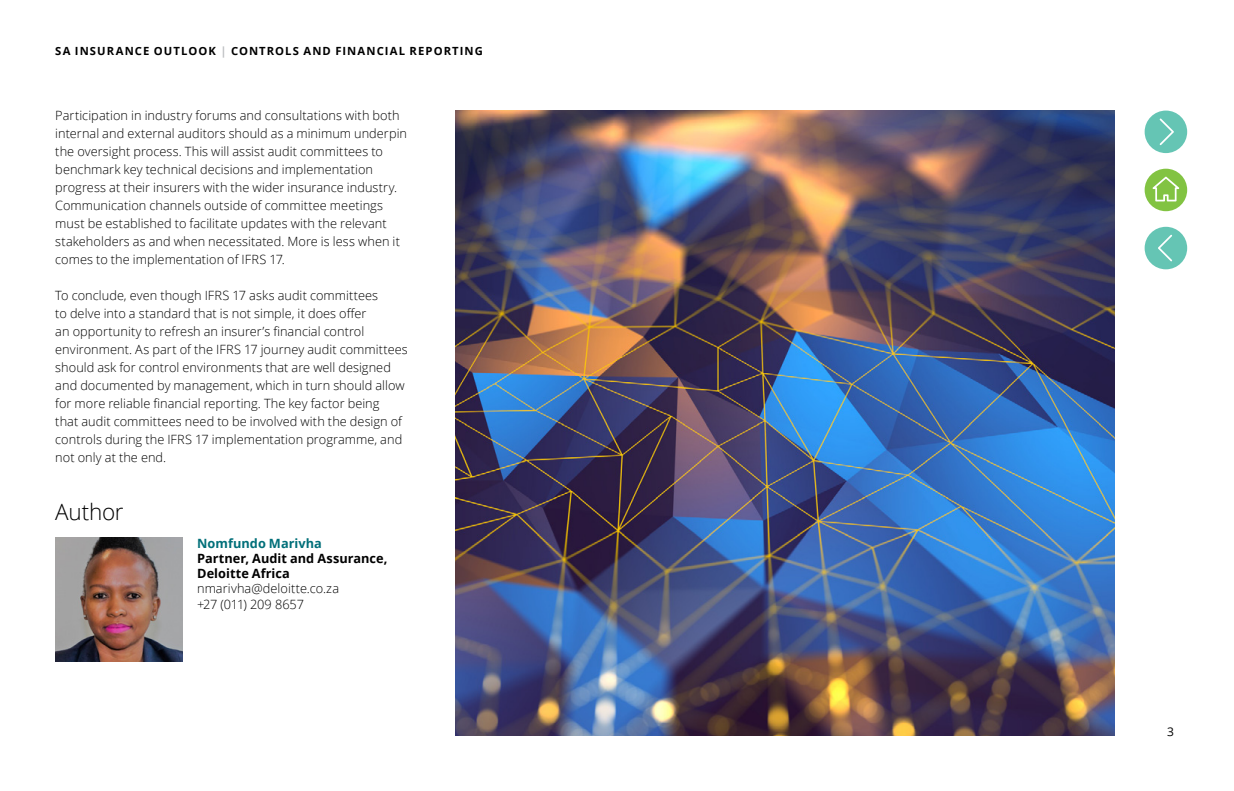
<style>
.page{position:relative;width:1234px;height:791px;background:#fff}
.page>*{position:absolute;margin:0;border:0;box-sizing:border-box;transform-origin:0 0}
.t1{font:300 22.5px "Open Sans";letter-spacing:-.015em;color:#000}
.t2{font:300 12.75px/18px "Open Sans";letter-spacing:.005em;color:#000}
.t3{font:700 12.75px/15.3px "Open Sans";letter-spacing:.005em;color:#000}
.t4{font:700 12.75px "Open Sans";color:#006f79}
.t5{font:12px "Open Sans";color:#000}
.t6{font:700 11.25px "Open Sans";letter-spacing:.09em;color:#000}
.s1{color:#bcbec0}
</style>
<div class="page">
<img style="left:455px;top:111px;width:659px;height:625px">
<img style="left:55px;top:538px;width:128px;height:123px">
<svg style="left:1144px;top:169px;width:42px;height:42px"></svg>
<svg style="left:1144px;top:111px;width:42px;height:42px"></svg>
<svg style="left:1144px;top:227px;width:42px;height:42px"></svg>
<p class="t6" style="left:55px;top:43px;width:429px">SA INSURANCE OUTLOOK <span class="s1">|</span> CONTROLS AND FINANCIAL REPORTING</p>
<p class="t2" style="left:55px;top:106px;width:353px">Participation in industry forums and consultations with both internal and external auditors should as a minimum underpin the oversight process. This will assist audit committees to benchmark key technical decisions and implementation progress at their insurers with the wider insurance industry.<br>Communication channels outside of committee meetings must be established to facilitate updates with the relevant stakeholders as and when necessitated. More is less when it comes to the implementation of IFRS 17.</p>
<p class="t2" style="left:55px;top:286px;width:354px">To conclude, even though IFRS 17 asks audit committees<br>to delve into a standard that is not simple, it does offer<br>an opportunity to refresh an insurer’s financial control environment. As part of the IFRS 17 journey audit committees should ask for control environments that are well designed and documented by management, which in turn should allow for more reliable financial reporting. The key factor being<br>that audit committees need to be involved with the design of controls during the IFRS 17 implementation programme, and not only at the end.</p>
<h1 class="t1" style="left:55px;top:496px;width:70px">Author</h1>
<p class="t4" style="left:197px;top:534px;width:126px">Nomfundo Marivha</p>
<p class="t3" style="left:197px;top:550px;width:192px">Partner, Audit and Assurance,<br>Deloitte Africa</p>
<p class="t2" style="left:197px;top:581px;width:143px;line-height:15.3px">nmarivha@deloitte.co.za +27 (011) 209 8657</p>
<p class="t5" style="left:1166px;top:723px;width:8px">3</p>
</div>
